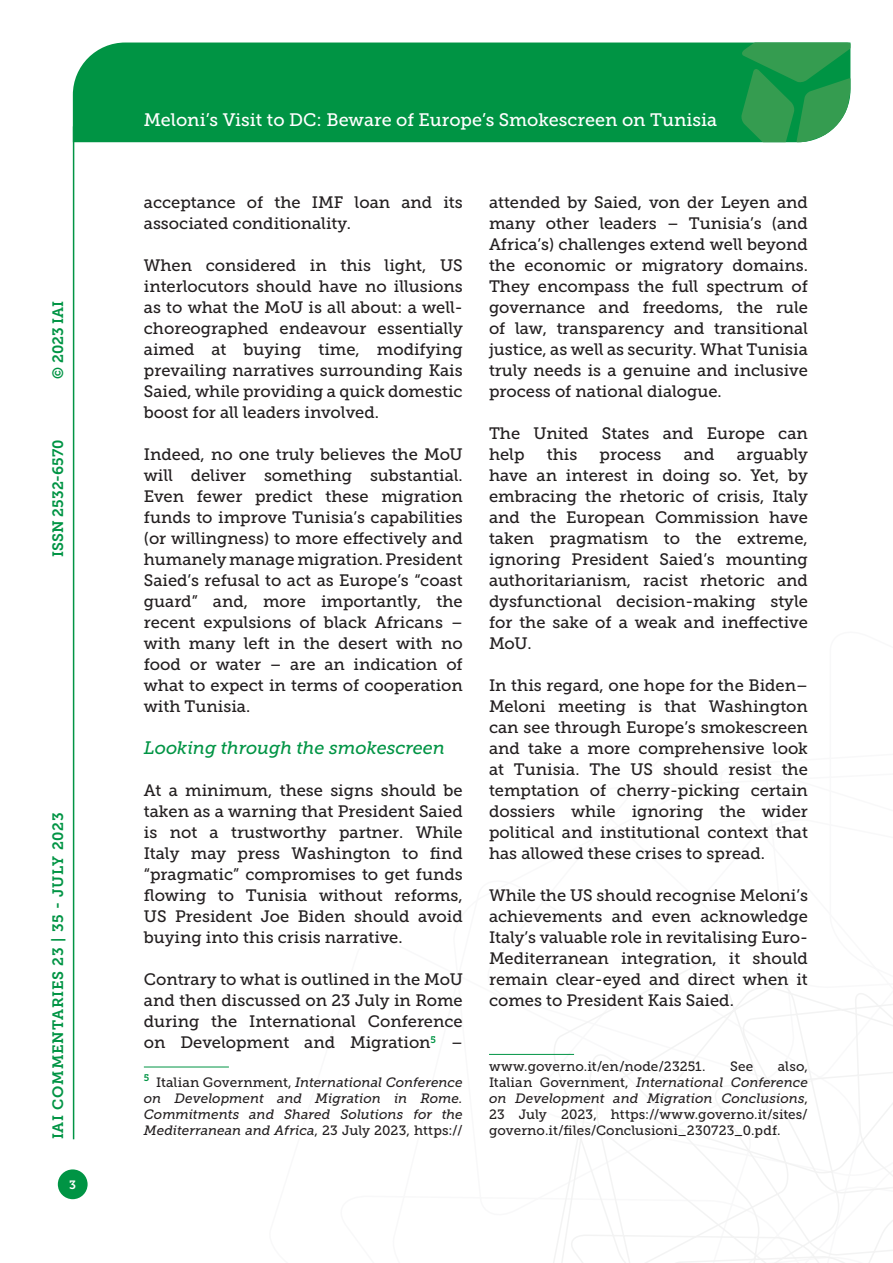
<style>
.page{position:relative;width:893px;height:1263px;background:#fff}
.page>*{position:absolute;margin:0;border:0;box-sizing:border-box;transform-origin:0 0}
.t1{font:18px "Museo Slab 500";color:#fff}
.Titolo_paragrafo_2{font:italic 18px "Museo Slab 500";color:#009444}
.Testo{font:16.5px/21px "Museo Slab 500";color:#231f20;text-align:justify}
.t2{font:15px "Museo Slab 700";letter-spacing:.05em;color:#009444}
.t3{font:15px "Museo Slab 700";color:#009444}
.t4{font:13.5px/16.2px "Museo Slab 500";letter-spacing:.005em;color:#231f20;text-align:justify}
.Nota{font:italic 13.5px/16.2px "Museo Slab 500";color:#231f20;text-align:justify}
.t5{font:12px "Museo Slab 700";color:#fff}
.s1{font-style:normal}
.s2{font-style:italic}
</style>
<div class="page">
<svg style="left:531px;top:960px;width:362px;height:303px"></svg>
<div style="left:73px;top:43px;width:668px;height:99px;background:#009444"></div>
<svg style="left:741px;top:43px;width:109px;height:99px;background:#319e55"></svg>
<div style="left:58px;top:1169px;width:30px;height:30px;background:#009444;border-radius:50%"></div>
<hr style="left:73px;top:126px;width:1px;height:1013px;background:#009444">
<hr style="left:144px;top:1067px;width:85px;height:1px;background:#009444">
<hr style="left:489px;top:1054px;width:85px;height:1px;background:#009444">
<p class="t2" style="left:50px;top:379px;width:80px;rotate:-90deg">© 2023 IAI</p>
<p class="t3" style="left:50px;top:557px;width:119px;rotate:-90deg">ISSN 2532-6570</p>
<p class="t2" style="left:50px;top:1139px;width:328px;rotate:-90deg">IAI COMMENTARIES 23 | 35 - JULY 2023</p>
<p class="t5" style="left:69px;top:1178px;width:8px">3</p>
<p class="t1" style="left:144px;top:110px;width:575px">Meloni’s Visit to DC: Beware of Europe’s Smokescreen on Tunisia</p>
<p class="Testo" style="left:144px;top:192px;width:320px">acceptance of the IMF loan and its associated conditionality.</p>
<p class="Testo" style="left:144px;top:255px;width:320px">When considered in this light, US interlocutors should have no illusions as to what the MoU is all about: a well&shy;choreographed endeavour essentially aimed at buying time, modifying prevailing narratives surrounding Kais Saied, while providing a quick domestic boost for all leaders involved.</p>
<p class="Testo" style="left:144px;top:444px;width:320px">Indeed, no one truly believes the MoU will deliver something substantial.<br>Even fewer predict these migration funds to improve Tunisia’s capabilities (or willingness) to more effectively and humanely manage migration. President Saied’s refusal to act as Europe’s “coast guard” and, more importantly, the recent expulsions of black Africans – with many left in the desert with no food or water – are an indication of what to expect in terms of cooperation with Tunisia.</p>
<p class="Titolo_paragrafo_2" style="left:144px;top:738px;width:303px">Looking through the smokescreen</p>
<p class="Testo" style="left:144px;top:780px;width:320px">At a minimum, these signs should be taken as a warning that President Saied is not a trustworthy partner. While Italy may press Washington to find “pragmatic” compromises to get funds flowing to Tunisia without reforms, US President Joe Biden should avoid buying into this crisis narrative.</p>
<p class="Testo" style="left:144px;top:969px;width:320px">Contrary to what is outlined in the MoU and then discussed on 23 July in Rome during the International Conference on Development and Migration<sup>5</sup> –</p>
<p class="Nota" style="left:144px;top:1074px;width:320px"><sup>5</sup> <span class="s1">Italian Government,</span> International Conference on Development and Migration in Rome.<br>Commitments and Shared Solutions for the Mediterranean and Africa<span class="s1">, 23 July 2023, https://</span></p>
<p class="Testo" style="left:489px;top:192px;width:320px">attended by Saied, von der Leyen and many other leaders – Tunisia’s (and Africa’s) challenges extend well beyond the economic or migratory domains.<br>They encompass the full spectrum of governance and freedoms, the rule of law, transparency and transitional justice, as well as security. What Tunisia truly needs is a genuine and inclusive process of national dialogue.</p>
<p class="Testo" style="left:489px;top:423px;width:320px">The United States and Europe can help</p>
<p class="Testo" style="left:489px;top:444px;width:320px;text-indent:248px">arguably have an interest in doing so. Yet, by embracing the rhetoric of crisis, Italy and the European Commission have taken pragmatism to the extreme, ignoring President Saied’s mounting authoritarianism, racist rhetoric and dysfunctional decision-making style for the sake of a weak and ineffective MoU.</p>
<p class="Testo" style="left:489px;top:675px;width:320px">In this regard, one hope for the Biden– Meloni meeting is that Washington can see through Europe’s smokescreen and take a more comprehensive look at Tunisia. The US should resist the temptation of cherry-picking certain dossiers while ignoring the wider political and institutional context that has allowed these crises to spread.</p>
<p class="Testo" style="left:489px;top:885px;width:320px">While the US should recognise Meloni’s achievements and even acknowledge Italy’s valuable role in revitalising Euro-Mediterranean integration, it should remain clear-eyed and direct when it comes to President Kais Saied.</p>
<p class="Testo" style="left:547px;top:444px;width:32px">this</p>
<p class="Testo" style="left:600px;top:444px;width:63px">process</p>
<p class="Testo" style="left:684px;top:444px;width:32px">and</p>
<p class="t4" style="left:489px;top:1058px;width:218px">www.governo.it/en/node/23251.</p>
<p class="t4" style="left:730px;top:1058px;width:25px">See</p>
<p class="t4" style="left:489px;top:1058px;width:320px;text-indent:289px">also, Italian Government, <span class="s2">International Conference on Development and Migration Conclusions</span>, 23 July 2023, https://www.governo.it/sites/ governo.it/files/Conclusioni_230723_0.pdf.</p>
</div>
